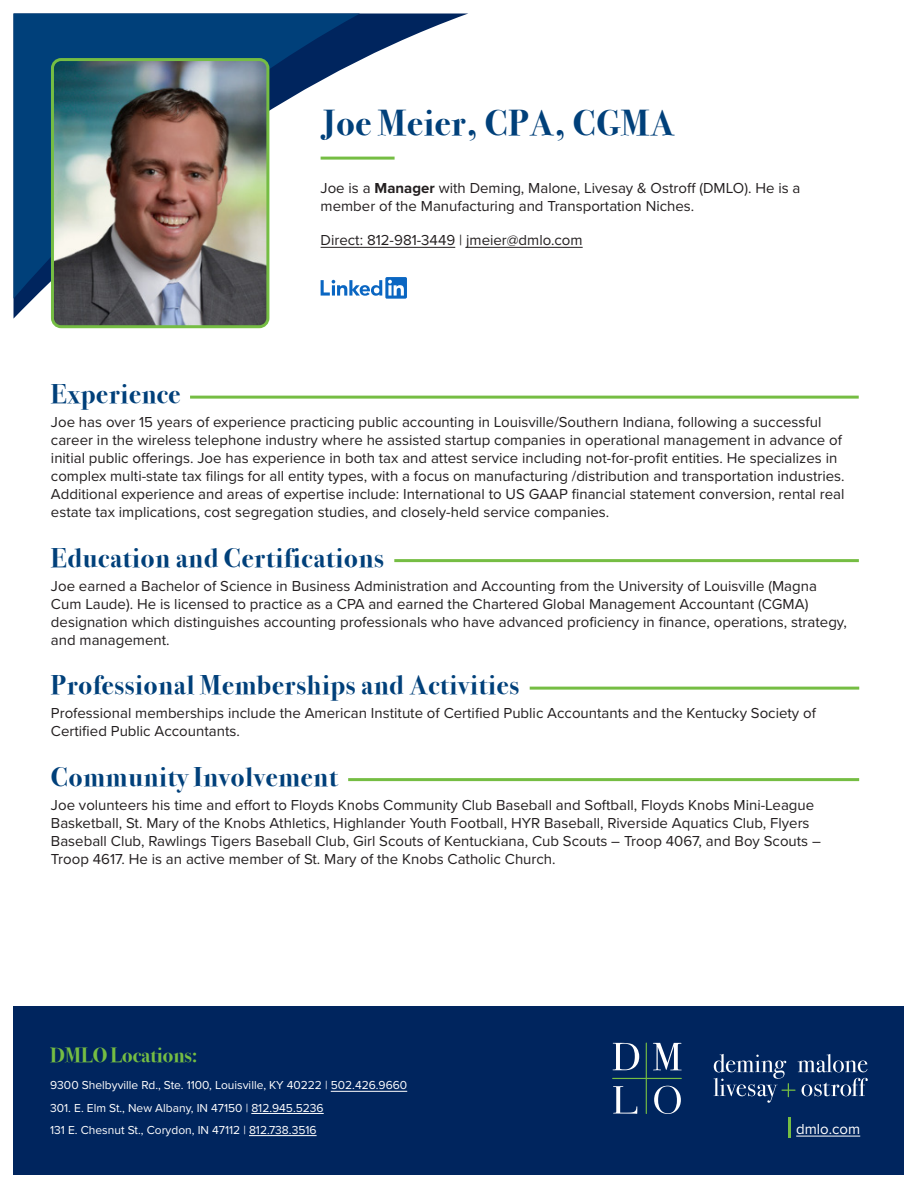
<style>
.page{position:relative;width:918px;height:1188px;background:#fff}
.page>*{position:absolute;margin:0;border:0;box-sizing:border-box;transform-origin:0 0}
.t1{font:700 36px "Bodoni Svty Two ITCTT";letter-spacing:.02em;color:#00407a}
.t2{font:700 27px "Bodoni Svty Two ITCTT";letter-spacing:.03em;color:#00407a}
.t3{font:700 20.7px "Bodoni Svty Two ITCTT";color:#75bd43}
.t4{font:15px/18px "Proxima Nova";color:#231f20}
.t5{font:15px "Proxima Nova";color:#fff}
.t6{font:12px "Proxima Nova";color:#fff}
.s1{font-weight:700}
</style>
<div class="page">
<div style="left:14px;top:1006px;width:890px;height:168px;background:#00255e"></div>
<svg style="left:14px;top:14px;width:454px;height:305px"></svg>
<svg style="left:13px;top:14px;width:347px;height:285px;fill:#00407a"></svg>
<img style="left:52px;top:60px;width:216px;height:267px">
<div style="left:51px;top:58px;width:218px;height:270px;border:3px solid #75bd43;border-radius:9px"></div>
<hr style="left:321px;top:247px;width:134px;height:1px;background:#231f20">
<hr style="left:466px;top:247px;width:117px;height:1px;background:#231f20">
<svg style="left:321px;top:277px;width:86px;height:22px"></svg>
<svg style="left:714px;top:1054px;width:154px;height:49px"></svg>
<svg style="left:612px;top:1043px;width:70px;height:71px"></svg>
<hr style="left:789px;top:1118px;width:2px;height:20px;background:#75bd43">
<hr style="left:796px;top:1136px;width:64px;height:1px;background:#fff">
<hr style="left:331px;top:1091px;width:76px;height:1px;background:#fff">
<hr style="left:251px;top:1113px;width:73px;height:1px;background:#fff">
<hr style="left:249px;top:1135px;width:68px;height:1px;background:#fff">
<hr style="left:190px;top:396px;width:669px;height:3px;background:#75bd43">
<hr style="left:394px;top:559px;width:465px;height:3px;background:#75bd43">
<hr style="left:530px;top:687px;width:329px;height:3px;background:#75bd43">
<hr style="left:348px;top:778px;width:511px;height:3px;background:#75bd43">
<hr style="left:321px;top:157px;width:74px;height:3px;background:#75bd43">
<p class="t1" style="left:321px;top:93px;width:356px">Joe Meier, CPA, CGMA</p>
<p class="t4" style="left:321px;top:179px;width:481px">Joe is a <span class="s1">Manager</span> with Deming, Malone, Livesay &amp; Ostroff (DMLO). He is a member of the Manufacturing and Transportation Niches.</p>
<p class="t4" style="left:321px;top:230px;width:264px">Direct: 812-981-3449 | jmeier@dmlo.com</p>
<p class="t2" style="left:51px;top:372px;width:131px">Experience</p>
<p class="t4" style="left:51px;top:412px;width:795px">Joe has over 15 years of experience practicing public accounting in Louisville/Southern Indiana, following a successful career in the wireless telephone industry where he assisted startup companies in operational management in advance of initial public offerings. Joe has experience in both tax and attest service including not-for-profit entities. He specializes in complex multi-state tax filings for all entity types, with a focus on manufacturing /distribution and transportation industries.<br>Additional experience and areas of expertise include: International to US GAAP financial statement conversion, rental real estate tax implications, cost segregation studies, and closely-held service companies.</p>
<p class="t2" style="left:51px;top:535px;width:334px">Education and Certifications</p>
<p class="t4" style="left:51px;top:576px;width:797px">Joe earned a Bachelor of Science in Business Administration and Accounting from the University of Louisville (Magna Cum Laude). He is licensed to practice as a CPA and earned the Chartered Global Management Accountant (CGMA) designation which distinguishes accounting professionals who have advanced proficiency in finance, operations, strategy, and management.</p>
<p class="t2" style="left:51px;top:663px;width:470px">Professional Memberships and Activities</p>
<p class="t4" style="left:51px;top:703px;width:766px">Professional memberships include the American Institute of Certified Public Accountants and the Kentucky Society of<br>Certified Public Accountants.</p>
<p class="t2" style="left:51px;top:754px;width:288px">Community Involvement</p>
<p class="t4" style="left:51px;top:795px;width:772px">Joe volunteers his time and effort to Floyds Knobs Community Club Baseball and Softball, Floyds Knobs Mini-League Basketball, St. Mary of the Knobs Athletics, Highlander Youth Football, HYR Baseball, Riverside Aquatics Club, Flyers Baseball Club, Rawlings Tigers Baseball Club, Girl Scouts of Kentuckiana, Cub Scouts – Troop 4067, and Boy Scouts – Troop 4617. He is an active member of St. Mary of the Knobs Catholic Church.</p>
<p class="t3" style="left:50px;top:1038px;width:149px">DMLO Locations:</p>
<p class="t6" style="left:50px;top:1076px;width:359px">9300 Shelbyville Rd., Ste. 1100, Louisville, KY 40222 | 502.426.9660</p>
<p class="t6" style="left:50px;top:1099px;width:275px">301. E. Elm St., New Albany, IN 47150 | 812.945.5236</p>
<p class="t6" style="left:50px;top:1121px;width:268px">131 E. Chesnut St., Corydon, IN 47112 | 812.738.3516</p>
<p class="t5" style="left:796px;top:1118px;width:66px">dmlo.com</p>
</div>
